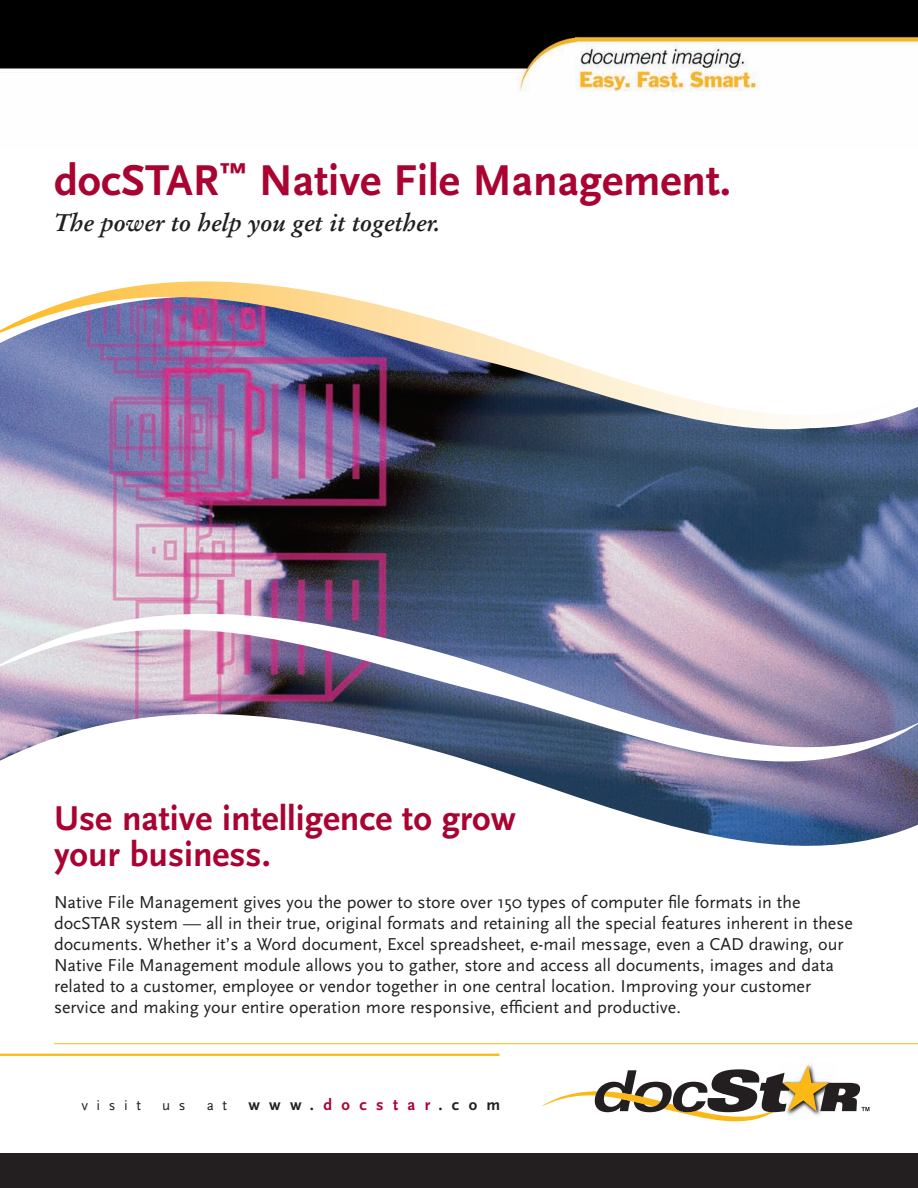
<style>
.page{position:relative;width:918px;height:1188px;background:#fff}
.page>*{position:absolute;margin:0;border:0;box-sizing:border-box;transform-origin:0 0}
.t1{font:700 45px "Scala Sans";color:#a90332}
.t2{font:700 36px/36px "Scala Sans";color:#a90332}
.t3{font:italic 700 24px "Stempel Garamond";color:#231f20}
.t4{font:18px/21px "Scala Sans";color:#231f20}
.t5{font:700 16.5px "Scala Sans";letter-spacing:.57em;color:#231f20}
.t6{font:15px "Scala Sans";letter-spacing:.57em;color:#231f20}
.s1{color:#a90332}
</style>
<div class="page">
<img style="left:0;top:453px;width:918px;height:161px">
<svg style="left:0;top:429px;width:918px;height:24px;background:#5b5c83"></svg>
<svg style="left:469px;top:761px;width:449px;height:85px"></svg>
<img style="left:0;top:0;width:918px;height:92px">
<div style="left:0;top:1154px;width:918px;height:34px;background:#231f20"></div>
<svg style="left:542px;top:1065px;width:327px;height:56px"></svg>
<img style="left:0;top:281px;width:918px;height:148px">
<hr style="left:0;top:1054px;width:500px;height:2px;background:#fcb914">
<hr style="left:54px;top:1043px;width:864px;height:1px;background:#fcb914">
<img style="left:0;top:614px;width:918px;height:147px">
<h1 class="t1" style="left:54px;top:163px;width:679px">docSTAR<sup>™</sup> Native File Management.</h1>
<h3 class="t3" style="left:54px;top:213px;width:388px">The power to help you get it together.</h3>
<h2 class="t2" style="left:54px;top:803px;width:463px">Use native intelligence to grow your business.</h2>
<p class="t4" style="left:54px;top:893px;width:800px">Native File Management gives you the power to store over 150 types of computer file formats in the docSTAR system — all in their true, original formats and retaining all the special features inherent in these documents. Whether it’s a Word document, Excel spreadsheet, e-mail message, even a CAD drawing, our Native File Management module allows you to gather, store and access all documents, images and data related to a customer, employee or vendor together in one central location. Improving your customer service and making your entire operation more responsive, efficient and productive.</p>
<p class="t6" style="left:81px;top:1099px;width:61px">visit</p>
<p class="t6" style="left:162px;top:1099px;width:25px">u s</p>
<p class="t6" style="left:207px;top:1099px;width:22px">a t</p>
<p class="t5" style="left:248px;top:1098px;width:253px">www.<span class="s1">docstar</span>.com</p>
</div>
